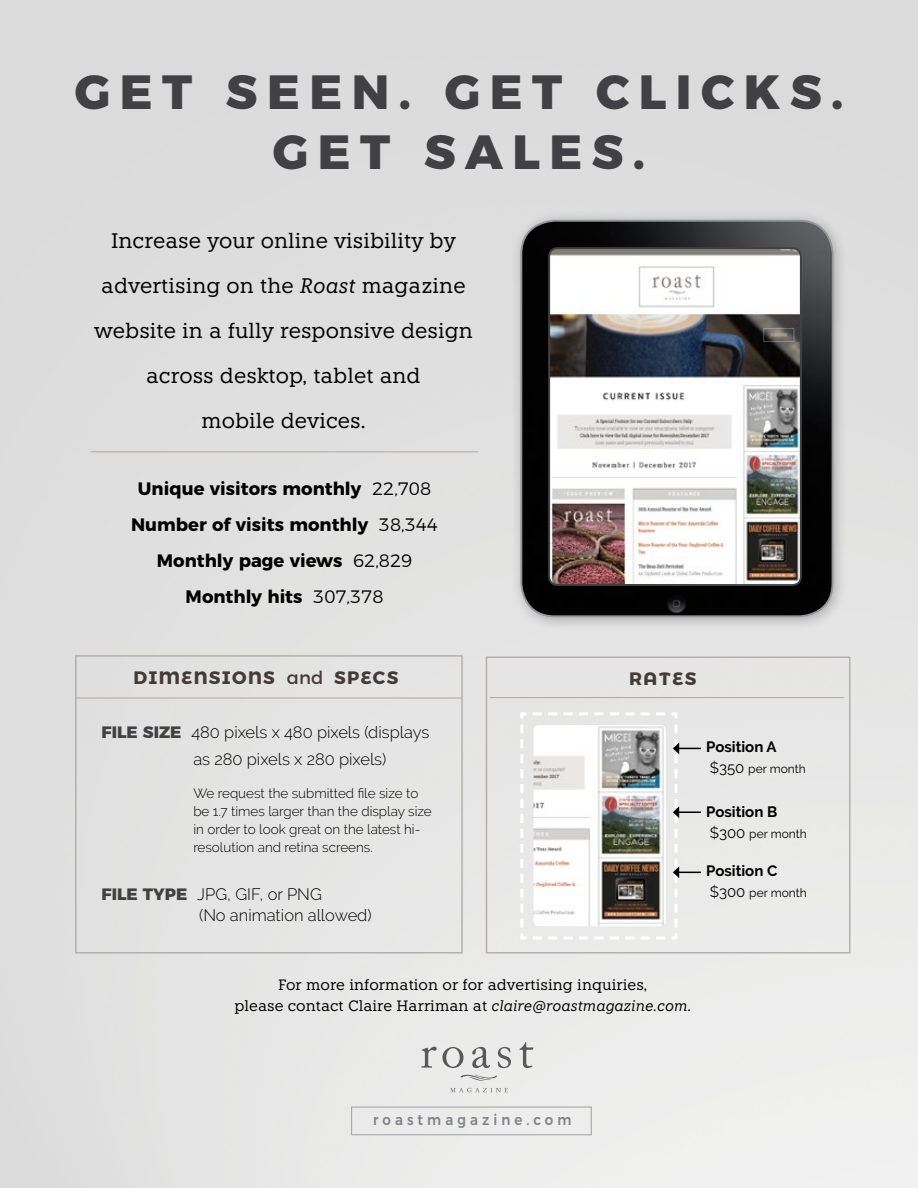
<style>
.page{position:relative;width:918px;height:1188px;background:#fff}
.page>*{position:absolute;margin:0;border:0;box-sizing:border-box;transform-origin:0 0}
.t1{font:800 48px/60px "Montserrat";letter-spacing:.2em;color:#414042;text-align:center}
.t2{font:21px/45px "Knile";color:#000;text-align:center}
.t3{font:700 18px/36px "Montserrat";color:#000;text-align:center}
.t4{font:700 18px "Montserrat Alternates";letter-spacing:.075em;color:#443b38}
.t5{font:300 16.5px/27px "Raleway";color:#000}
.t6{font:15px/21px "Knile";color:#000;text-align:center}
.t7{font:700 15px "Raleway";color:#000}
.t8{font:500 15px "Montserrat";letter-spacing:.3em;color:#808285;scale:.9 1}
.t9{font:300 13.5px/18px "Raleway";color:#000}
.t10{font:12px "Raleway";color:#000}
.s1{font-style:italic}
.s2{font-weight:300}
.s3{font-weight:400}
.s4{font-family:"Montserrat";font-weight:800;color:#414042}
.s5{font-size:15px}
</style>
<div class="page">
<div style="left:511px;top:210px;width:337px;height:421px;background:#000;opacity:.25"></div>
<img style="left:521px;top:221px;width:312px;height:395px">
<div style="left:520px;top:220px;width:314px;height:397px;border:2px solid #939598;border-radius:33px"></div>
<img style="left:550px;top:248px;width:251px;height:337px">
<div style="left:548px;top:247px;width:254px;height:339px;border:2px solid #414042;border-radius:8px"></div>
<div style="left:75px;top:655px;width:388px;height:299px;border:2px solid #b4afab"></div>
<div style="left:486px;top:657px;width:364px;height:297px;border:2px solid #b4afab"></div>
<hr style="left:75px;top:697px;width:388px;height:2px;background:#b4afab">
<hr style="left:490px;top:697px;width:354px;height:1px;background:#b4afab">
<hr style="left:91px;top:451px;width:387px;height:1px;background:#b4afab">
<svg style="left:519px;top:711px;width:182px;height:230px"></svg>
<div style="left:351px;top:1106px;width:241px;height:29px;border:1px solid #a7a9ac"></div>
<svg style="left:421px;top:1047px;width:43px;height:21px"></svg>
<svg style="left:472px;top:1047px;width:18px;height:21px"></svg>
<svg style="left:498px;top:1047px;width:13px;height:21px"></svg>
<svg style="left:519px;top:1042px;width:15px;height:26px"></svg>
<svg style="left:460px;top:1075px;width:37px;height:6px"></svg>
<svg style="left:450px;top:1088px;width:58px;height:4px"></svg>
<h1 class="t1" style="left:75px;top:59px;width:770px">GET SEEN. GET CLICKS.<br>GET SALES.</h1>
<p class="t2" style="left:94px;top:218px;width:380px">Increase your online visibility by advertising on the <span class="s1">Roast</span> magazine website in a fully responsive design across desktop, tablet and<br>mobile devices.</p>
<p class="t3" style="left:131px;top:469px;width:308px">Unique visitors monthly <span class="s2">22,708<br></span>Number of visits monthly <span class="s2">38,344<br></span>Monthly page views <span class="s2">62,829<br></span>Monthly hits <span class="s2">307,378</span></p>
<p class="t4" style="left:133px;top:663px;width:267px">DIMENSIONS <span class="s3">and</span> SPECS</p>
<p class="t4" style="left:629px;top:664px;width:69px">RATES</p>
<p class="t5" style="left:193px;top:718px;width:238px;text-indent:-92px"><span class="s4">FILE SIZE</span> 480 pixels x 480 pixels (displays as 280 pixels x 280 pixels)</p>
<p class="t9" style="left:193px;top:784px;width:240px">We request the submitted file size to be 1.7 times larger than the display size in order to look great on the latest hi&shy;resolution and retina screens.</p>
<p class="t5" style="left:199px;top:883px;width:174px;line-height:21px;text-indent:-98px"><span class="s4">FILE TYPE</span> JPG, GIF, or PNG<br>(No animation allowed)</p>
<p class="t7" style="left:706px;top:738px;width:72px">Position A</p>
<p class="t10" style="left:710px;top:761px;width:97px"><span class="s5">$350</span> per month</p>
<p class="t7" style="left:706px;top:803px;width:73px">Position B</p>
<p class="t10" style="left:710px;top:827px;width:98px"><span class="s5">$300</span> per month</p>
<p class="t7" style="left:706px;top:862px;width:73px">Position C</p>
<p class="t10" style="left:710px;top:885px;width:98px"><span class="s5">$300</span> per month</p>
<p class="t6" style="left:235px;top:974px;width:458px">For more information or for advertising inquiries,<br>please contact Claire Harriman at <span class="s1">claire@roastmagazine.com</span>.</p>
<p class="t8" style="left:373px;top:1107px;width:222px">roastmagazine.com</p>
</div>
